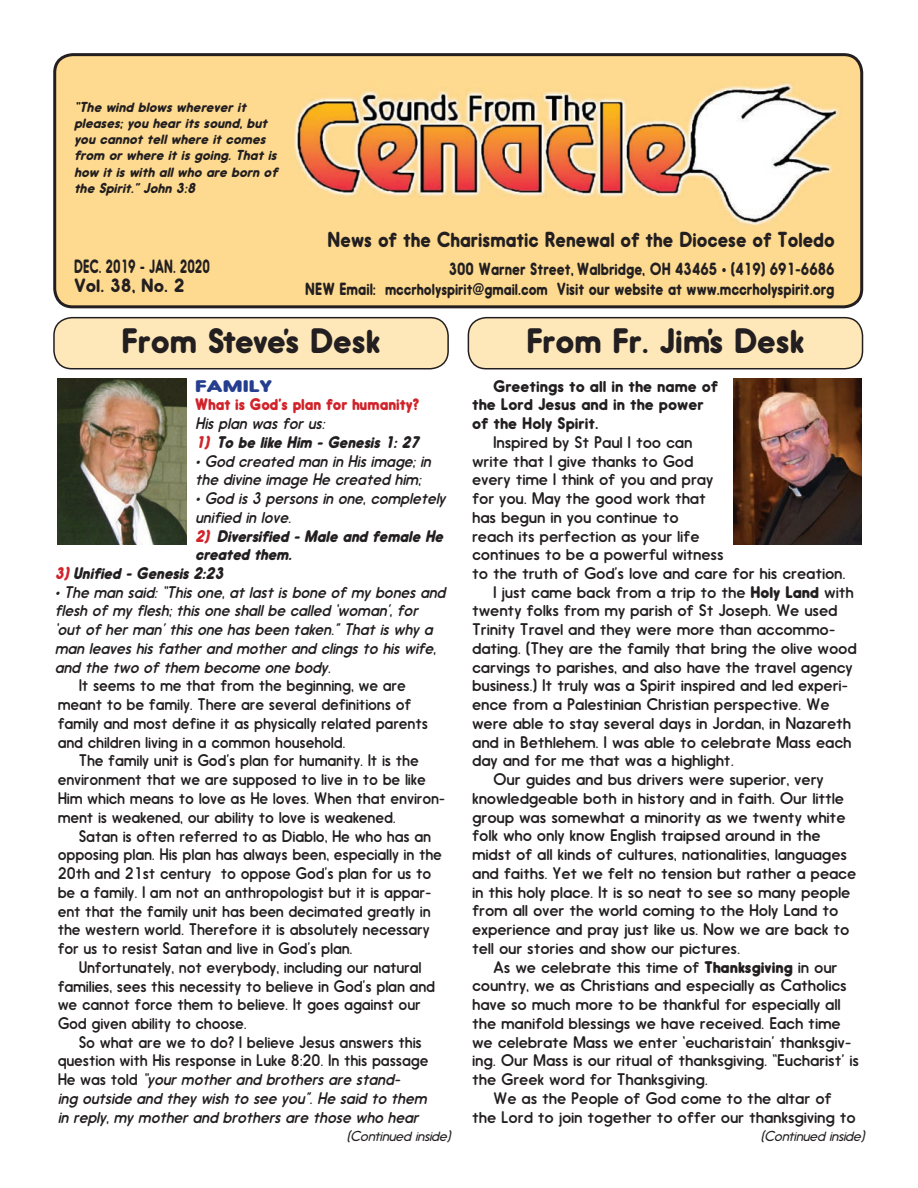
<style>
.page{position:relative;width:918px;height:1188px;background:#fff}
.page>*{position:absolute;margin:0;border:0;box-sizing:border-box;transform-origin:0 0}
.t1{font:33px "Hiruko Pro Bld";color:#231f20}
.t2{font:20.25px "Hiruko Pro Bld";color:#231f20;scale:.91 1}
.t3{font:18px "Hiruko Pro Bld";color:#231f20;scale:.7 1}
.t4{font:18px "Hiruko Pro Bld";color:#231f20}
.t5{font:16.5px/19.8px "Hiruko Pro Bld";color:#231f20;text-align:right;scale:.85 1}
.t6{font:15.75px "Hiruko Pro";color:#231f20}
.t7{font:15.75px/18.8px "Hiruko Pro";color:#231f20;scale:.95 1}
.t8{font:15.75px/18.8px "Hiruko Pro Book Oblq";color:#231f20;scale:.95 1}
.t9{font:15.75px/18.8px "Hiruko Pro Blk Oblq";color:#231f20;scale:.95 1}
.t10{font:15.75px/18.8px "Hiruko Pro Bld";color:#231f20}
.t11{font:900 15.75px "Hiruko Pro";color:#d1232a;scale:.95 1}
.t12{font:900 15.75px "Hiruko Pro";color:#253f8e;scale:1.5 1}
.t13{font:13.5px/16.2px "Hiruko Pro Bld Oblq";color:#231f20}
.t14{font:13.5px "Hiruko Pro Lt Oblq";color:#231f20}
.s1{font-size:16.05px}
.s2{color:#d1232a}
.s3{font-family:"Hiruko Pro"}
.s4{font-weight:900}
</style>
<div class="page">
<div style="left:54px;top:318px;width:394px;height:51px;background:#fee8ba;border-radius:18px"></div>
<div style="left:53px;top:317px;width:396px;height:52px;border:2px solid #231f20;border-radius:18px"></div>
<img style="left:57px;top:379px;width:129px;height:165px">
<div style="left:55px;top:55px;width:807px;height:252px;background:#feda90;border-radius:18px"></div>
<div style="left:53px;top:53px;width:810px;height:255px;border:3px solid #231f20;border-radius:18px"></div>
<img style="left:294px;top:82px;width:546px;height:144px">
<img style="left:733px;top:379px;width:129px;height:165px">
<div style="left:468px;top:318px;width:395px;height:51px;background:#fee8ba;border-radius:18px"></div>
<div style="left:468px;top:317px;width:395px;height:52px;border:2px solid #231f20;border-radius:18px"></div>
<p class="t13" style="left:74px;top:99px;width:205px">“The wind blows wherever it pleases; you hear its sound, but you cannot tell where it comes from or where it is going. That is how it is with all who are born of the Spirit.” John 3:8</p>
<p class="t3" style="left:74px;top:255px;width:196px">DEC. 2019 - JAN. 2020</p>
<p class="t4" style="left:74px;top:274px;width:112px">Vol. 38, No. 2</p>
<p class="t2" style="left:328px;top:227px;width:559px">News of the Charismatic Renewal of the Diocese of Toledo</p>
<p class="t5" style="left:305px;top:259px;width:624px">300 Warner Street, Walbridge, OH 43465 • (419) 691-6686<br>NEW Email: <span class="s1">mccrholyspirit@gmail.com</span> Visit our website at www.mccrholyspirit.org</p>
<h1 class="t1" style="left:122px;top:321px;width:260px">From Steve’s Desk</h1>
<p class="t12" style="left:195px;top:376px;width:53px">FAMILY</p>
<p class="t11" style="left:195px;top:395px;width:237px">What is God’s plan for humanity?</p>
<p class="t8" style="left:195px;top:414px;width:138px">His plan was for us:</p>
<p class="t9" style="left:195px;top:432px;width:237px"><span class="s2">1)</span> To be like Him - Genesis 1: 27</p>
<p class="t8" style="left:195px;top:451px;width:249px">• God created man in His image; in the divine image He created him;</p>
<p class="t8" style="left:195px;top:489px;width:265px">• God is 3 persons in one, completely unified in love.</p>
<p class="t9" style="left:195px;top:526px;width:262px"><span class="s2">2)</span> Diversified - Male and female He created them.</p>
<p class="t9" style="left:55px;top:564px;width:179px"><span class="s2">3)</span> Unified - Genesis 2:23</p>
<p class="t8" style="left:55px;top:583px;width:413px">• The man said: “This one, at last is bone of my bones and flesh of my flesh; this one shall be called ‘woman’, for ‘out of her man’ this one has been taken.” That is why a man leaves his father and mother and clings to his wife, and the two of them become one body.</p>
<p class="t7" style="left:58px;top:676px;width:391px;text-indent:21px">It seems to me that from the beginning, we are meant to be family. There are several definitions of family and most define it as physically related parents and children living in a common household.</p>
<p class="t7" style="left:58px;top:751px;width:409px;text-indent:21px">The family unit is God’s plan for humanity. It is the environment that we are supposed to live in to be like Him which means to love as He loves. When that environ&shy;ment is weakened, our ability to love is weakened.</p>
<p class="t7" style="left:58px;top:826px;width:406px;text-indent:21px">Satan is often referred to as Diablo, He who has an opposing plan. His plan has always been, especially in the 20th and 21st century to oppose God’s plan for us to be a family. I am not an anthropologist but it is appar&shy;ent that the family unit has been decimated greatly in the western world. Therefore it is absolutely necessary for us to resist Satan and live in God’s plan.</p>
<p class="t7" style="left:58px;top:958px;width:399px;text-indent:21px">Unfortunately, not everybody, including our natural families, sees this necessity to believe in God’s plan and we cannot force them to believe. It goes against our God given ability to choose.</p>
<p class="t7" style="left:58px;top:1033px;width:392px;text-indent:21px">So what are we to do? I believe Jesus answers this question with His response in Luke 8:20. In this passage</p>
<p class="t8" style="left:58px;top:1070px;width:390px"><span class="s3">He was told</span> “your mother and brothers are stand-<br>ing outside and they wish to see you”. He said to them in reply, my mother and brothers are those who hear</p>
<p class="t14" style="left:347px;top:1128px;width:105px">(Continued inside)</p>
<h1 class="t1" style="left:526px;top:321px;width:280px">From Fr. Jim’s Desk</h1>
<p class="t10" style="left:472px;top:376px;width:248px;text-indent:21px">Greetings to all in the name of the Lord Jesus and in the power of the Holy Spirit.</p>
<p class="t6" style="left:493px;top:433px;width:201px">Inspired by St Paul I too can</p>
<p class="t6" style="left:472px;top:451px;width:223px">write that I give thanks to God</p>
<p class="t6" style="left:472px;top:470px;width:243px">every time I think of you and pray</p>
<p class="t6" style="left:472px;top:489px;width:235px">for you. May the good work that</p>
<p class="t6" style="left:472px;top:508px;width:208px">has begun in you continue to</p>
<p class="t6" style="left:472px;top:526px;width:229px">reach its perfection as your life</p>
<p class="t6" style="left:472px;top:545px;width:253px">continues to be a powerful witness</p>
<p class="t6" style="left:472px;top:564px;width:375px">to the truth of God’s love and care for his creation.</p>
<p class="t6" style="left:493px;top:583px;width:362px">I just came back from a trip to the <span class="s4">Holy Land</span> with</p>
<p class="t6" style="left:472px;top:601px;width:367px">twenty folks from my parish of St Joseph. We used</p>
<p class="t6" style="left:472px;top:620px;width:365px">Trinity Travel and they were more than accommo-</p>
<p class="t6" style="left:472px;top:639px;width:386px">dating. (They are the family that bring the olive wood</p>
<p class="t6" style="left:472px;top:658px;width:382px">carvings to parishes, and also have the travel agency</p>
<p class="t6" style="left:472px;top:676px;width:377px">business.) It truly was a Spirit inspired and led experi-</p>
<p class="t6" style="left:472px;top:695px;width:359px">ence from a Palestinian Christian perspective. We</p>
<p class="t6" style="left:472px;top:714px;width:381px">were able to stay several days in Jordan, in Nazareth</p>
<p class="t6" style="left:472px;top:733px;width:381px">and in Bethlehem. I was able to celebrate Mass each</p>
<p class="t6" style="left:472px;top:751px;width:263px">day and for me that was a highlight.</p>
<p class="t6" style="left:493px;top:770px;width:332px">Our guides and bus drivers were superior, very</p>
<p class="t6" style="left:472px;top:789px;width:373px">knowledgeable both in history and in faith. Our little</p>
<p class="t6" style="left:472px;top:807px;width:375px">group was somewhat a minority as we twenty white</p>
<p class="t6" style="left:472px;top:826px;width:350px">folk who only know English traipsed around in the</p>
<p class="t6" style="left:472px;top:845px;width:376px">midst of all kinds of cultures, nationalities, languages</p>
<p class="t6" style="left:472px;top:864px;width:386px">and faiths. Yet we felt no tension but rather a peace</p>
<p class="t6" style="left:472px;top:882px;width:380px">in this holy place. It is so neat to see so many people</p>
<p class="t6" style="left:472px;top:901px;width:368px">from all over the world coming to the Holy Land to</p>
<p class="t6" style="left:472px;top:920px;width:379px">experience and pray just like us. Now we are back to</p>
<p class="t6" style="left:472px;top:939px;width:269px">tell our stories and show our pictures.</p>
<p class="t6" style="left:493px;top:957px;width:346px">As we celebrate this time of <span class="s4">Thanksgiving</span> in our</p>
<p class="t6" style="left:472px;top:976px;width:376px">country, we as Christians and especially as Catholics</p>
<p class="t6" style="left:472px;top:995px;width:370px">have so much more to be thankful for especially all</p>
<p class="t6" style="left:472px;top:1014px;width:370px">the manifold blessings we have received. Each time</p>
<p class="t6" style="left:472px;top:1032px;width:381px">we celebrate Mass we enter ‘eucharistain’ thanksgiv-</p>
<p class="t6" style="left:472px;top:1051px;width:388px">ing. Our Mass is our ritual of thanksgiving. “Eucharist’ is</p>
<p class="t6" style="left:472px;top:1070px;width:237px">the Greek word for Thanksgiving.</p>
<p class="t6" style="left:493px;top:1089px;width:340px">We as the People of God come to the altar of</p>
<p class="t6" style="left:472px;top:1107px;width:385px">the Lord to join together to offer our thanksgiving to</p>
<p class="t14" style="left:761px;top:1128px;width:105px">(Continued inside)</p>
</div>
